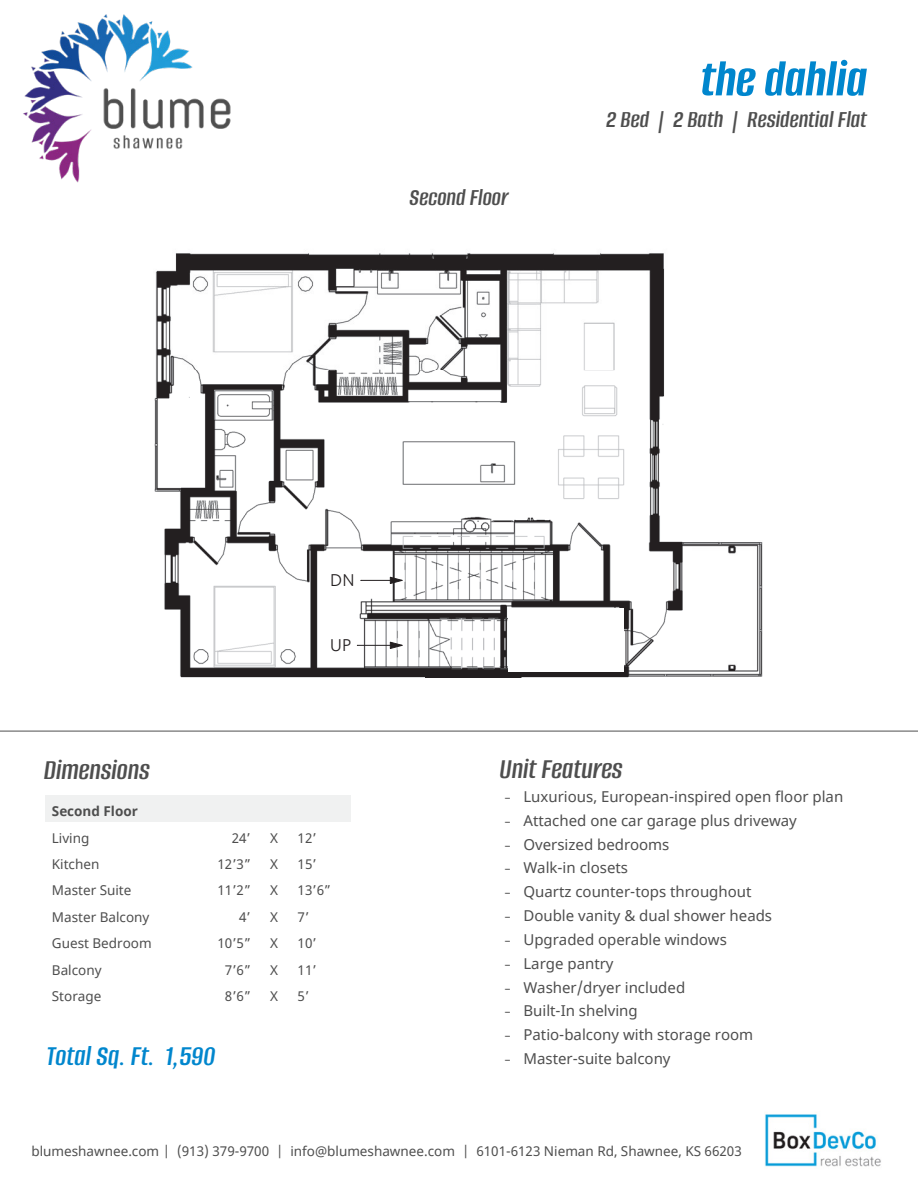
<style>
.page{position:relative;width:918px;height:1188px;background:#fff}
.page>*{position:absolute;margin:0;border:0;box-sizing:border-box;transform-origin:0 0}
.t1{font:italic 700 54px "Alumni Sans";color:#0086cd}
.t2{font:italic 600 30px "Alumni Sans";color:#4e4e4e}
.t3{font:italic 600 30px "Alumni Sans";color:#0086cd}
.t4{font:italic 600 25.2px "Alumni Sans";color:#4e4e4e}
.t5{font:17.25px "Whitney";color:#231f20}
.t6{font:15px "Noto Sans";color:#4e4e4e}
.t7{font:13.5px "Noto Sans";color:#4e4e4e}
.t8{font:700 13.5px "Noto Sans";color:#4e4e4e}
.s1{font-family:"Franklin Gothic URW Cond"}
</style>
<div class="page">
<img style="left:765px;top:1112px;width:116px;height:55px">
<img style="left:23px;top:14px;width:208px;height:169px">
<div style="left:46px;top:796px;width:305px;height:26px;background:#f0f1f1"></div>
<img style="left:154px;top:270px;width:4px;height:222px">
<img style="left:158px;top:253px;width:605px;height:425px">
<svg style="left:390px;top:576px;width:13px;height:8px"></svg>
<hr style="left:361px;top:580px;width:41px;height:1px;background:#231f20">
<div style="left:330px;top:570px;width:25px;height:20px;background:#fff"></div>
<svg style="left:390px;top:641px;width:13px;height:8px"></svg>
<hr style="left:358px;top:645px;width:44px;height:1px;background:#231f20">
<div style="left:330px;top:635px;width:21px;height:20px;background:#fff"></div>
<div style="left:508px;top:609px;width:116px;height:63px;background:#fff"></div>
<hr style="left:0;top:731px;width:918px;height:1px;background:#4e4e4e">
<p class="t4" style="left:410px;top:185px;width:100px">Second Floor</p>
<p class="t1" style="left:700px;top:53px;width:168px">the dahlia</p>
<p class="t4" style="left:606px;top:107px;width:262px">2 Bed | 2 Bath | Residential Flat</p>
<p class="t5" style="left:330px;top:570px;width:26px">DN</p>
<p class="t2" style="left:44px;top:756px;width:108px">Dimensions</p>
<p class="t5" style="left:330px;top:635px;width:22px">UP</p>
<p class="t8" style="left:52px;top:802px;width:88px">Second Floor</p>
<p class="t7" style="left:52px;top:828px;width:39px">Living</p>
<p class="t7" style="left:232px;top:828px;width:21px">24’</p>
<p class="t7" style="left:270px;top:828px;width:9px">X</p>
<p class="t7" style="left:298px;top:828px;width:21px">12’</p>
<p class="t7" style="left:52px;top:855px;width:49px">Kitchen</p>
<p class="t7" style="left:218px;top:855px;width:35px">12’3”</p>
<p class="t7" style="left:270px;top:855px;width:9px">X</p>
<p class="t7" style="left:298px;top:855px;width:21px">15’</p>
<p class="t7" style="left:52px;top:881px;width:81px">Master Suite</p>
<p class="t7" style="left:218px;top:881px;width:35px">11’2”</p>
<p class="t7" style="left:270px;top:881px;width:9px">X</p>
<p class="t7" style="left:298px;top:881px;width:35px">13’6”</p>
<p class="t7" style="left:52px;top:908px;width:99px">Master Balcony</p>
<p class="t7" style="left:239px;top:908px;width:13px">4’</p>
<p class="t7" style="left:270px;top:908px;width:9px">X</p>
<p class="t7" style="left:298px;top:908px;width:13px">7’</p>
<p class="t7" style="left:52px;top:934px;width:101px">Guest Bedroom</p>
<p class="t7" style="left:218px;top:934px;width:35px">10’5”</p>
<p class="t7" style="left:270px;top:934px;width:9px">X</p>
<p class="t7" style="left:298px;top:934px;width:21px">10’</p>
<p class="t7" style="left:52px;top:961px;width:51px">Balcony</p>
<p class="t7" style="left:225px;top:961px;width:27px">7’6”</p>
<p class="t7" style="left:270px;top:961px;width:9px">X</p>
<p class="t7" style="left:298px;top:961px;width:21px">11’</p>
<p class="t7" style="left:52px;top:987px;width:51px">Storage</p>
<p class="t7" style="left:225px;top:987px;width:27px">8’6”</p>
<p class="t7" style="left:270px;top:987px;width:9px">X</p>
<p class="t7" style="left:298px;top:987px;width:13px">5’</p>
<p class="t3" style="left:46px;top:1042px;width:170px">Total Sq. Ft. 1,590</p>
<p class="t2" style="left:499px;top:755px;width:125px">Unit Features</p>
<p class="t6" style="left:504px;top:786px;width:341px"><span class="s1">–</span> Luxurious, European-inspired open floor plan</p>
<p class="t6" style="left:504px;top:810px;width:295px"><span class="s1">–</span> Attached one car garage plus driveway</p>
<p class="t6" style="left:504px;top:834px;width:167px"><span class="s1">–</span> Oversized bedrooms</p>
<p class="t6" style="left:504px;top:858px;width:126px"><span class="s1">–</span> Walk-in closets</p>
<p class="t6" style="left:504px;top:882px;width:249px"><span class="s1">–</span> Quartz counter-tops throughout</p>
<p class="t6" style="left:504px;top:905px;width:270px"><span class="s1">–</span> Double vanity &amp; dual shower heads</p>
<p class="t6" style="left:504px;top:929px;width:224px"><span class="s1">–</span> Upgraded operable windows</p>
<p class="t6" style="left:504px;top:953px;width:111px"><span class="s1">–</span> Large pantry</p>
<p class="t6" style="left:504px;top:977px;width:183px"><span class="s1">–</span> Washer/dryer included</p>
<p class="t6" style="left:504px;top:1001px;width:135px"><span class="s1">–</span> Built-In shelving</p>
<p class="t6" style="left:504px;top:1024px;width:251px"><span class="s1">–</span> Patio-balcony with storage room</p>
<p class="t6" style="left:504px;top:1048px;width:168px"><span class="s1">–</span> Master-suite balcony</p>
<p class="t7" style="left:31px;top:1142px;width:712px">blumeshawnee.com | (913) 379-9700 | info@blumeshawnee.com | 6101-6123 Nieman Rd, Shawnee, KS 66203</p>
</div>
